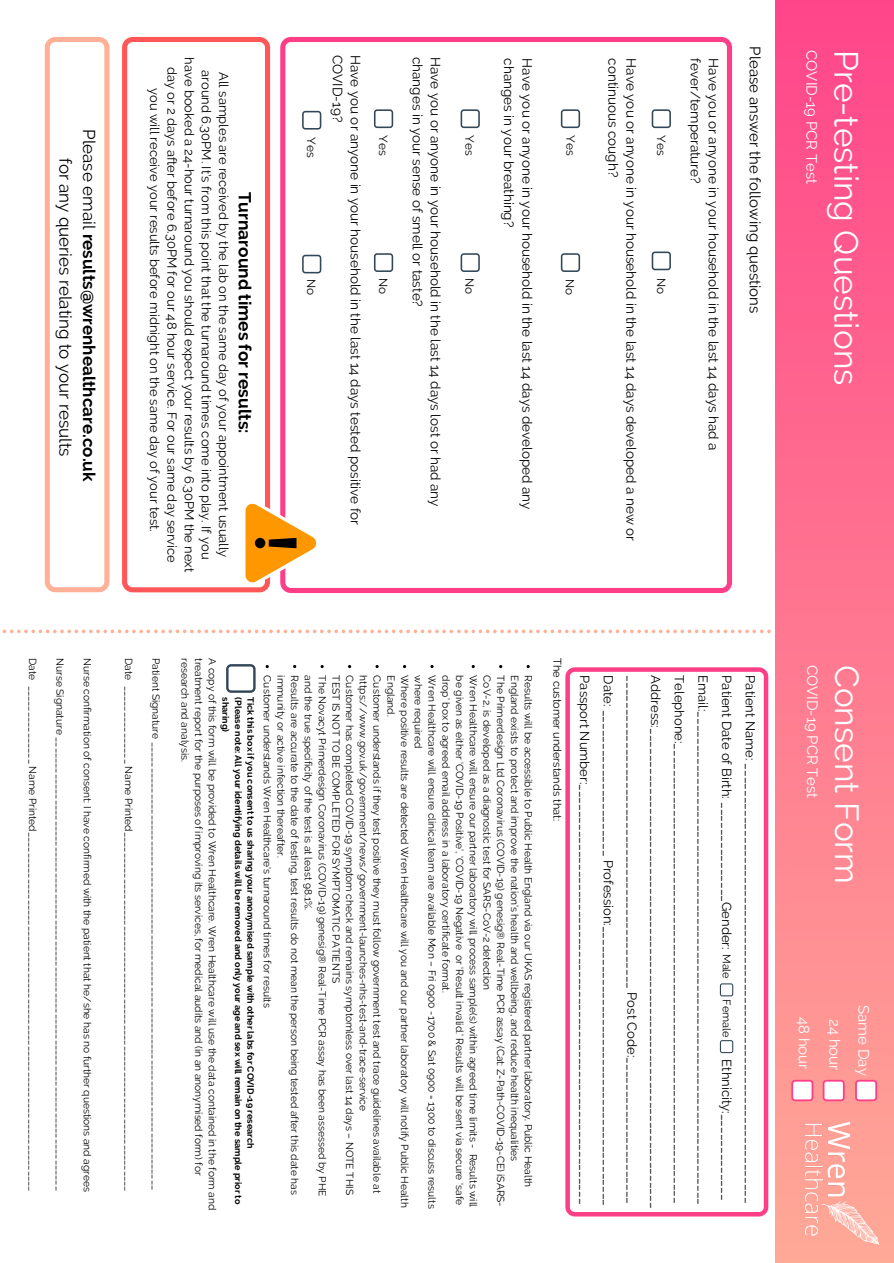
<style>
.page{position:relative;width:894px;height:1263px;background:#fff}
.page>*{position:absolute;margin:0;border:0;box-sizing:border-box;transform-origin:0 0}
.t1{font:33.45px "Raleway";color:#fff}
.t2{font:700 17.4px "Raleway";color:#000}
.t3{font:16.95px/23.7px "Raleway";color:#000;text-align:center}
.t4{font:15px "Raleway";color:#000}
.t5{font:15px "Raleway";color:#fff}
.t6{font:14.85px "Raleway";color:#fff}
.t7{font:13.5px "Raleway";color:#000}
.t8{font:13.05px "Raleway";color:#000}
.t9{font:12.9px "Raleway";color:#000}
.t10{font:11.85px "Raleway";color:#000}
.t11{font:11.1px "Raleway";color:#000}
.t12{font:10.95px "Raleway";color:#000}
.t13{font:10.2px/13.6px "Raleway";color:#000}
.t14{font:700 9px/12.5px "Raleway";color:#000}
.s1{font-weight:700}
</style>
<div class="page">
<div style="left:775px;top:0;width:118px;height:1263px;background:linear-gradient(to bottom,#ff458a,#ffa997)"></div>
<img style="left:801px;top:1121px;width:80px;height:124px">
<svg style="left:265px;top:665px;width:4px;height:3px"></svg>
<svg style="left:226px;top:664px;width:29px;height:29px"></svg>
<svg style="left:565px;top:667px;width:203px;height:549px"></svg>
<svg style="left:719px;top:983px;width:14px;height:13px"></svg>
<svg style="left:719px;top:1040px;width:14px;height:13px"></svg>
<svg style="left:280px;top:37px;width:451px;height:556px"></svg>
<svg style="left:651px;top:109px;width:19px;height:19px"></svg>
<svg style="left:651px;top:252px;width:19px;height:18px"></svg>
<svg style="left:560px;top:109px;width:20px;height:19px"></svg>
<svg style="left:560px;top:253px;width:20px;height:19px"></svg>
<svg style="left:460px;top:109px;width:19px;height:19px"></svg>
<svg style="left:460px;top:253px;width:19px;height:19px"></svg>
<svg style="left:374px;top:109px;width:19px;height:19px"></svg>
<svg style="left:374px;top:253px;width:19px;height:19px"></svg>
<svg style="left:3px;top:630px;width:768px;height:3px"></svg>
<svg style="left:889px;top:630px;width:5px;height:3px"></svg>
<svg style="left:302px;top:111px;width:19px;height:19px"></svg>
<svg style="left:302px;top:255px;width:19px;height:18px"></svg>
<svg style="left:854px;top:1080px;width:22px;height:21px"></svg>
<svg style="left:822px;top:1080px;width:22px;height:21px"></svg>
<svg style="left:791px;top:1080px;width:22px;height:21px"></svg>
<svg style="left:45px;top:37px;width:64px;height:555px"></svg>
<svg style="left:122px;top:37px;width:148px;height:555px"></svg>
<svg style="left:243px;top:501px;width:76px;height:84px"></svg>
<h3 class="t3" style="left:101px;top:129px;width:354px;rotate:90deg">Please email <span class="s1">results@wrenhealthcare.co.uk </span>for any queries relating to your results</h3>
<p class="t9" style="left:197px;top:57px;width:516px;rotate:90deg">have booked a 24-hour turnaround you should expect your results by 6.30PM the next</p>
<p class="t9" style="left:179px;top:67px;width:497px;rotate:90deg">day or 2 days after before 6.30PM for our 48 hour service. For our same day service</p>
<p class="t9" style="left:214px;top:70px;width:490px;rotate:90deg">around 6.30PM. It’s from this point that the turnaround times come into play. If you</p>
<p class="t9" style="left:231px;top:72px;width:487px;rotate:90deg">All samples are received by the lab on the same day of your appointment usually</p>
<p class="t9" style="left:162px;top:88px;width:445px;rotate:90deg">you will receive your results before midnight on the same day of your test.</p>
<h2 class="t2" style="left:255px;top:192px;width:244px;rotate:90deg">Turnaround times for results:</h2>
<p class="t10" style="left:318px;top:137px;width:22px;rotate:90deg">Yes</p>
<p class="t10" style="left:318px;top:279px;width:18px;rotate:90deg">No</p>
<h3 class="t7" style="left:345px;top:55px;width:69px;rotate:90deg">COVID-19?</h3>
<h3 class="t7" style="left:363px;top:55px;width:471px;rotate:90deg">Have you or anyone in your household in the last 14 days tested positive for</h3>
<h3 class="t7" style="left:425px;top:57px;width:251px;rotate:90deg">changes in your sense of smell or taste?</h3>
<h3 class="t7" style="left:443px;top:57px;width:451px;rotate:90deg">Have you or anyone in your household in the last 14 days lost or had any</h3>
<h3 class="t7" style="left:517px;top:58px;width:170px;rotate:90deg">changes in your breathing?</h3>
<h3 class="t7" style="left:535px;top:58px;width:453px;rotate:90deg">Have you or anyone in your household in the last 14 days developed any</h3>
<h3 class="t7" style="left:621px;top:58px;width:120px;rotate:90deg">continuous cough?</h3>
<h3 class="t7" style="left:639px;top:58px;width:484px;rotate:90deg">Have you or anyone in your household in the last 14 days developed a new or</h3>
<h3 class="t7" style="left:703px;top:58px;width:127px;rotate:90deg">fever/temperature?</h3>
<h3 class="t7" style="left:721px;top:58px;width:393px;rotate:90deg">Have you or anyone in your household in the last 14 days had a</h3>
<p class="t10" style="left:390px;top:135px;width:22px;rotate:90deg">Yes</p>
<p class="t10" style="left:476px;top:135px;width:22px;rotate:90deg">Yes</p>
<p class="t10" style="left:577px;top:135px;width:22px;rotate:90deg">Yes</p>
<p class="t10" style="left:668px;top:135px;width:22px;rotate:90deg">Yes</p>
<p class="t10" style="left:390px;top:278px;width:18px;rotate:90deg">No</p>
<p class="t10" style="left:476px;top:278px;width:18px;rotate:90deg">No</p>
<p class="t10" style="left:576px;top:279px;width:18px;rotate:90deg">No</p>
<p class="t10" style="left:668px;top:278px;width:18px;rotate:90deg">No</p>
<h3 class="t4" style="left:763px;top:46px;width:268px;rotate:90deg">Please answer the following questions</h3>
<h3 class="t6" style="left:820px;top:50px;width:135px;rotate:90deg">COVID-19 PCR Test</h3>
<h1 class="t1" style="left:865px;top:50px;width:337px;rotate:90deg">Pre-testing Questions</h1>
<p class="t13" style="left:39px;top:658px;width:535px;rotate:90deg">Date _______________ Name Printed_____________________________________________________________________</p>
<p class="t13" style="left:67px;top:658px;width:534px;rotate:90deg">Nurse Signature _______________________________________________________________________________________</p>
<p class="t13" style="left:94px;top:658px;width:535px;rotate:90deg">Nurse confirmation of consent: I have confirmed with the patient that he/she has no further questions and agrees</p>
<p class="t13" style="left:136px;top:658px;width:535px;rotate:90deg">Date _______________ Name Printed_____________________________________________________________________</p>
<p class="t13" style="left:219px;top:658px;width:554px;rotate:90deg">A copy of this form will be provided to Wren Healthcare. Wren Healthcare will use the data contained in the form and</p>
<p class="t11" style="left:563px;top:658px;width:164px;rotate:90deg">The customer understands that:</p>
<p class="t13" style="left:205px;top:658px;width:519px;rotate:90deg">treatment report for the purposes of improving its services, for medical audits and (in an anonymised form) for</p>
<p class="t13" style="left:163px;top:658px;width:533px;rotate:90deg">Patient Signature ______________________________________________________________________________________</p>
<p class="t13" style="left:192px;top:658px;width:105px;rotate:90deg">research and analysis.</p>
<p class="t13" style="left:411px;top:675px;width:533px;rotate:90deg">Where positive results are detected Wren Healthcare will you and our partner laboratory will notify Public Health</p>
<p class="t13" style="left:425px;top:675px;width:74px;rotate:90deg">where required</p>
<p class="t13" style="left:535px;top:675px;width:535px;rotate:90deg">Results will be accessible to Public Health England via our UKAS registered partner laboratory. Public Health England exists to protect and improve the nation’s health and wellbeing, and reduce health inequalities<br>The Primerdesign Ltd Coronavirus (COVID-19) genesig® Real-Time PCR assay (Cat: Z-Path-COVID-19-CE) iSARS-CoV-2, is developed as a diagnostic test for SARS-CoV-2 detection<br>Wren Healthcare will ensure our partner laboratory will process sample(s) within agreed time limits - Results will be given as either ‘COVID-19 Positive’, ‘COVID-19 Negative or ‘Result invalid.’ Results will be sent via secure ‘safe drop’ box to agreed email address in a laboratory certificate format.<br>Wren Healthcare will ensure clinical team are available Mon – Fri 0900 -1700 &amp; Sat 0900 = 1300 to discuss results</p>
<p class="t13" style="left:370px;top:675px;width:522px;rotate:90deg">https://www.gov.uk/government/news/government-launches-nhs-test-and-trace-service<br>Customer has completed COVID-19 symptom check and remains symptomless over last 14 days – NOTE THIS TEST IS NOT TO BE COMPLETED FOR SYMPTOMATIC PATIENTS<br>The Novacyt Primerdesign Coronavirus (COVID-19) genesig® Real-Time PCR assay has been assessed by PHE and the true specificity of the test is at least 98.1%.<br>Results are accurate to the date of testing, test results do not mean the person being tested after this date has</p>
<p class="t13" style="left:274px;top:675px;width:334px;rotate:90deg">Customer understands Wren Healthcare's turnaround times for results</p>
<p class="t13" style="left:288px;top:675px;width:184px;rotate:90deg">immunity or active infection thereafter.</p>
<p class="t13" style="left:384px;top:675px;width:519px;rotate:90deg">Customer understands if they test positive they must follow government test and trace guidelines available at</p>
<p class="t13" style="left:398px;top:675px;width:43px;rotate:90deg">England.</p>
<p class="t14" style="left:257px;top:697px;width:509px;rotate:90deg">Tick this box if you consent to us sharing your anonymised sample with other labs for COVID-19 research<br>(Please note: All your identifying details will be removed and only your age and sex will remain on the sample prior to sharing)</p>
<p class="t8" style="left:592px;top:675px;width:531px;rotate:90deg">Passport Number:_______________________________________________________________</p>
<p class="t8" style="left:616px;top:675px;width:532px;rotate:90deg">Date: ______________________ Profession:__________________________________________</p>
<p class="t8" style="left:639px;top:675px;width:530px;rotate:90deg">_______________________________________________ Post Code:______________________</p>
<p class="t8" style="left:663px;top:675px;width:534px;rotate:90deg">Address:________________________________________________________________________</p>
<p class="t8" style="left:687px;top:675px;width:530px;rotate:90deg">Telephone:_____________________________________________________________________</p>
<p class="t8" style="left:710px;top:675px;width:531px;rotate:90deg">Email:__________________________________________________________________________</p>
<p class="t8" style="left:734px;top:675px;width:276px;rotate:90deg">Patient Date of Birth: _______________Gender:</p>
<p class="t12" style="left:732px;top:954px;width:26px;rotate:90deg">Male</p>
<p class="t12" style="left:732px;top:999px;width:40px;rotate:90deg">Female</p>
<p class="t8" style="left:734px;top:1059px;width:143px;rotate:90deg">Ethnicity:_____________</p>
<p class="t8" style="left:758px;top:675px;width:530px;rotate:90deg">Patient Name: __________________________________________________________________</p>
<h3 class="t6" style="left:820px;top:665px;width:135px;rotate:90deg">COVID-19 PCR Test</h3>
<h1 class="t1" style="left:866px;top:665px;width:221px;rotate:90deg">Consent Form</h1>
<h3 class="t5" style="left:812px;top:1017px;width:54px;rotate:90deg">48 hour</h3>
<h3 class="t5" style="left:843px;top:1019px;width:53px;rotate:90deg">24 hour</h3>
<h3 class="t5" style="left:872px;top:1005px;width:72px;rotate:90deg">Same Day</h3>
</div>
